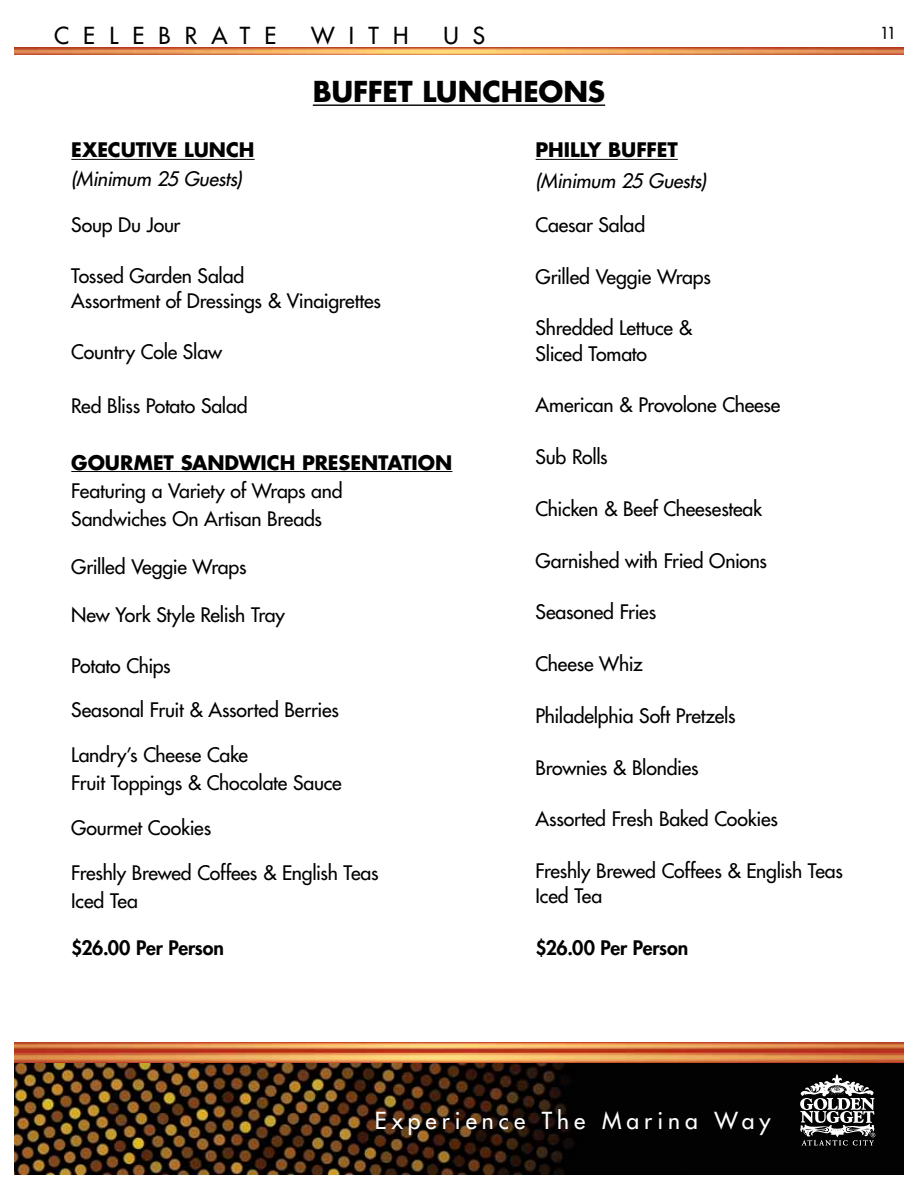
<style>
.page{position:relative;width:918px;height:1188px;background:#fff}
.page>*{position:absolute;margin:0;border:0;box-sizing:border-box;transform-origin:0 0}
.t1{font:700 28.05px "Futura Std";letter-spacing:-.01em;color:#000}
.t2{font:500 22.8px "Futura Std";letter-spacing:.22em;color:#fff}
.t3{font:500 22.8px "Futura Std";letter-spacing:.62em;color:#000}
.t4{font:500 19.5px/28.3px "Futura Std";letter-spacing:-.01em;color:#000}
.t5{font:700 19.5px "Futura Std";letter-spacing:-.005em;color:#000}
.t6{font:italic 500 19.5px "Futura Std";letter-spacing:-.015em;color:#000}
.t7{font:800 19.5px "Futura Std";letter-spacing:-.025em;color:#000}
.t8{font:500 16.2px "Futura Std";color:#000}
</style>
<div class="page">
<img style="left:15px;top:1042px;width:888px;height:21px">
<img style="left:15px;top:48px;width:888px;height:6px">
<div style="left:15px;top:1063px;width:888px;height:111px;background:#010201"></div>
<img style="left:15px;top:1063px;width:559px;height:111px">
<svg style="left:800px;top:1074px;width:75px;height:71px"></svg>
<hr style="left:313px;top:104px;width:292px;height:2px;background:#000">
<hr style="left:71px;top:159px;width:184px;height:1px;background:#000">
<hr style="left:71px;top:471px;width:381px;height:1px;background:#000">
<hr style="left:536px;top:159px;width:142px;height:1px;background:#000">
<p class="t3" style="left:54px;top:21px;width:224px">CELEBRATE</p>
<p class="t3" style="left:311px;top:21px;width:99px">WITH</p>
<p class="t3" style="left:443px;top:21px;width:43px">U S</p>
<h1 class="t1" style="left:313px;top:73px;width:294px">BUFFET LUNCHEONS</h1>
<p class="t5" style="left:71px;top:137px;width:185px">EXECUTIVE LUNCH</p>
<p class="t6" style="left:71px;top:166px;width:172px">(Minimum 25 Guests)</p>
<p class="t4" style="left:71px;top:211px;width:111px">Soup Du Jour</p>
<p class="t4" style="left:71px;top:263px;width:311px;line-height:25.3px">Tossed Garden Salad<br>Assortment of Dressings &amp; Vinaigrettes</p>
<p class="t4" style="left:71px;top:338px;width:152px">Country Cole Slaw</p>
<p class="t4" style="left:71px;top:392px;width:178px">Red Bliss Potato Salad</p>
<p class="t5" style="left:536px;top:137px;width:144px">PHILLY BUFFET</p>
<p class="t6" style="left:536px;top:169px;width:172px">(Minimum 25 Guests)</p>
<p class="t4" style="left:536px;top:211px;width:111px">Caesar Salad</p>
<p class="t4" style="left:536px;top:262px;width:177px">Grilled Veggie Wraps</p>
<p class="t4" style="left:536px;top:316px;width:158px;line-height:25px">Shredded Lettuce &amp;<br>Sliced Tomato</p>
<p class="t4" style="left:536px;top:391px;width:246px">American &amp; Provolone Cheese</p>
<p class="t4" style="left:536px;top:443px;width:74px">Sub Rolls</p>
<p class="t4" style="left:536px;top:495px;width:228px">Chicken &amp; Beef Cheesesteak</p>
<p class="t4" style="left:536px;top:546px;width:233px">Garnished with Fried Onions</p>
<p class="t4" style="left:536px;top:598px;width:122px">Seasoned Fries</p>
<p class="t4" style="left:536px;top:650px;width:109px">Cheese Whiz</p>
<p class="t4" style="left:536px;top:702px;width:201px">Philadelphia Soft Pretzels</p>
<p class="t4" style="left:536px;top:753px;width:164px">Brownies &amp; Blondies</p>
<p class="t4" style="left:536px;top:805px;width:244px">Assorted Fresh Baked Cookies</p>
<p class="t4" style="left:536px;top:858px;width:309px;line-height:25px">Freshly Brewed Coffees &amp; English Teas<br>Iced Tea</p>
<p class="t7" style="left:536px;top:935px;width:154px">$26.00 Per Person</p>
<p class="t5" style="left:71px;top:449px;width:383px">GOURMET SANDWICH PRESENTATION</p>
<p class="t4" style="left:71px;top:477px;width:273px">Featuring a Variety of Wraps and<br>Sandwiches On Artisan Breads</p>
<p class="t4" style="left:71px;top:553px;width:177px">Grilled Veggie Wraps</p>
<p class="t4" style="left:71px;top:601px;width:215px">New York Style Relish Tray</p>
<p class="t4" style="left:71px;top:651px;width:101px">Potato Chips</p>
<p class="t4" style="left:71px;top:696px;width:269px">Seasonal Fruit &amp; Assorted Berries</p>
<p class="t4" style="left:71px;top:741px;width:272px">Landry’s Cheese Cake<br>Fruit Toppings &amp; Chocolate Sauce</p>
<p class="t4" style="left:71px;top:814px;width:141px">Gourmet Cookies</p>
<p class="t4" style="left:71px;top:859px;width:309px">Freshly Brewed Coffees &amp; English Teas<br>Iced Tea</p>
<p class="t7" style="left:71px;top:935px;width:154px">$26.00 Per Person</p>
<p class="t8" style="left:880px;top:23px;width:18px">11</p>
<p class="t2" style="left:375px;top:1106px;width:397px">Experience The Marina Way</p>
</div>
